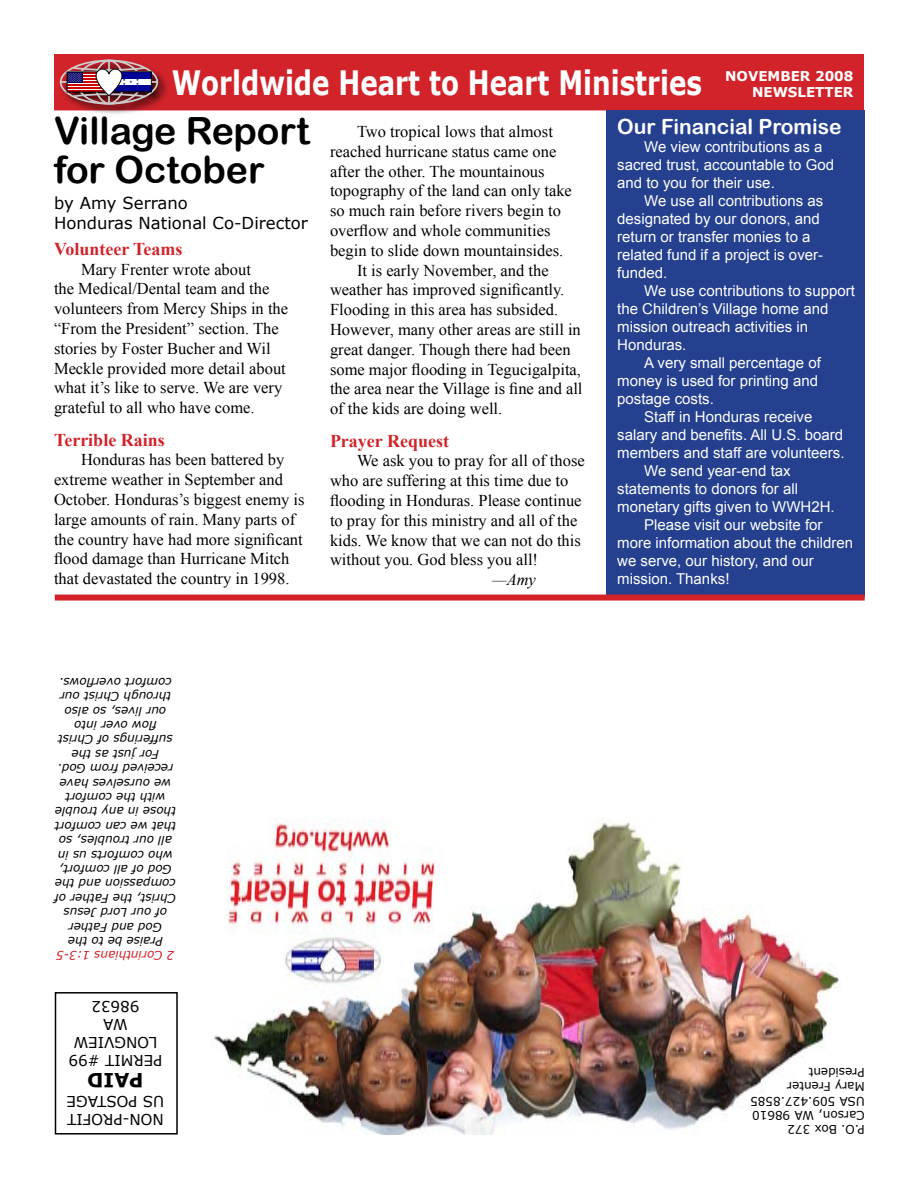
<style>
.page{position:relative;width:918px;height:1188px;background:#fff}
.page>*{position:absolute;margin:0;border:0;box-sizing:border-box;transform-origin:0 0}
.t1{font:37.5px/39px "Arial Rounded MT Bold";color:#000}
.t2{font:700 33.6px "Verdana";color:#fff;scale:.78 1}
.t3{font:21px "Arial Rounded MT Bold";color:#fff}
.t4{font:700 19.5px "Verdana";color:#000}
.t5{font:700 18px "Times New Roman";color:#d2232a}
.t6{font:16.5px/19.8px "Times New Roman";color:#000}
.t7{font:16.5px/19.8px "Verdana";color:#000}
.t8{font:italic 16.5px "Times New Roman";color:#000}
.t9{font:15px/18px "Arial";color:#fff}
.t10{font:15px/18px "Verdana";color:#000}
.t11{font:700 13.5px/16.2px "Verdana";color:#fff;text-align:right}
.t12{font:italic 12px/14.4px "Verdana";color:#000;text-align:center}
.t13{font:12px/14.4px "Verdana";color:#000}
.t14{font:italic 12px "Verdana";color:#d2232a}
</style>
<div class="page">
<div style="left:55px;top:55px;width:808px;height:55px;background:#d2232a"></div>
<div style="left:54px;top:54px;width:810px;height:56px;border:2px solid #d2232a"></div>
<div style="left:58px;top:58px;width:113px;height:59px;background:#000;opacity:.75"></div>
<div style="left:60px;top:60px;width:98px;height:45px;border:2px solid #ccc;border-radius:50%"></div>
<hr style="left:108px;top:60px;width:2px;height:44px;background:#ccc">
<hr style="left:61px;top:81px;width:97px;height:2px;background:#ccc">
<div style="left:67px;top:72px;width:38px;height:20px;border:1px solid #000"></div>
<div style="left:111px;top:72px;width:40px;height:20px;background:#fff"></div>
<div style="left:111px;top:72px;width:40px;height:6px;background:#009"></div>
<div style="left:111px;top:85px;width:40px;height:7px;background:#009"></div>
<div style="left:55px;top:992px;width:123px;height:143px;border:2px solid #000"></div>
<div style="left:607px;top:110px;width:258px;height:487px;background:#24408f"></div>
<div style="left:55px;top:595px;width:810px;height:6px;background:#d2232a"></div>
<img style="left:214px;top:818px;width:625px;height:317px">
<svg style="left:68px;top:65px;width:79px;height:34px"></svg>
<h2 class="t2" style="left:172px;top:61px;width:681px">Worldwide Heart to Heart Ministries</h2>
<p class="t11" style="left:725px;top:67px;width:130px">NOVEMBER 2008<br>NEWSLETTER</p>
<h1 class="t1" style="left:54px;top:111px;width:257px">Village Report for October</h1>
<p class="t7" style="left:54px;top:192px;width:255px">by Amy Serrano<br>Honduras National Co-Director</p>
<p class="t5" style="left:54px;top:236px;width:130px">Volunteer Teams</p>
<p class="t6" style="left:54px;top:259px;width:236px;text-indent:27px">Mary Frenter wrote about<br>the Medical/Dental team and the volunteers from Mercy Ships in the “From the President” section. The stories by Foster Bucher and Wil<br>Meckle provided more detail about what it’s like to serve. We are very grateful to all who have come.</p>
<p class="t5" style="left:54px;top:427px;width:112px">Terrible Rains</p>
<p class="t6" style="left:54px;top:450px;width:252px;text-indent:27px">Honduras has been battered by extreme weather in September and October. Honduras’s biggest enemy is large amounts of rain. Many parts of the country have had more significant flood damage than Hurricane Mitch that devastated the country in 1998.</p>
<p class="t6" style="left:357px;top:121px;width:197px">Two tropical lows that almost</p>
<p class="t6" style="left:330px;top:141px;width:228px">reached hurricane status came one</p>
<p class="t6" style="left:330px;top:161px;width:216px">after the other. The mountainous</p>
<p class="t6" style="left:330px;top:181px;width:243px">topography of the land can only take</p>
<p class="t6" style="left:330px;top:201px;width:232px">so much rain before rivers begin to</p>
<p class="t6" style="left:330px;top:220px;width:222px">overflow and whole communities</p>
<p class="t6" style="left:330px;top:240px;width:235px">begin to slide down mountainsides.</p>
<p class="t6" style="left:357px;top:260px;width:193px">It is early November, and the</p>
<p class="t6" style="left:330px;top:280px;width:236px">weather has improved significantly.</p>
<p class="t6" style="left:330px;top:300px;width:230px">Flooding in this area has subsided.</p>
<p class="t6" style="left:330px;top:319px;width:252px">However, many other areas are still in</p>
<p class="t6" style="left:330px;top:339px;width:242px">great danger. Though there had been</p>
<p class="t6" style="left:330px;top:359px;width:253px">some major flooding in Tegucigalpita,</p>
<p class="t6" style="left:330px;top:379px;width:254px">the area near the Village is fine and all</p>
<p class="t6" style="left:330px;top:399px;width:174px">of the kids are doing well.</p>
<p class="t5" style="left:330px;top:428px;width:121px">Prayer Request</p>
<p class="t6" style="left:330px;top:451px;width:256px;text-indent:27px">We ask you to pray for all of those who are suffering at this time due to flooding in Honduras. Please continue to pray for this ministry and all of the kids. We know that we can not do this without you. God bless you all!</p>
<p class="t8" style="left:492px;top:568px;width:45px">—Amy</p>
<p class="t3" style="left:617px;top:114px;width:226px">Our Financial Promise</p>
<p class="t9" style="left:617px;top:138px;width:218px;text-indent:27px">We view contributions as a sacred trust, accountable to God and to you for their use.</p>
<p class="t9" style="left:617px;top:192px;width:207px;text-indent:27px">We use all contributions as designated by our donors, and return or transfer monies to a related fund if a project is over&shy;funded.</p>
<p class="t9" style="left:644px;top:282px;width:212px">We use contributions to support</p>
<p class="t9" style="left:617px;top:300px;width:213px">the Children’s Village home and</p>
<p class="t9" style="left:617px;top:318px;width:192px">mission outreach activities in</p>
<p class="t9" style="left:617px;top:336px;width:71px">Honduras.</p>
<p class="t9" style="left:644px;top:354px;width:178px">A very small percentage of</p>
<p class="t9" style="left:617px;top:372px;width:202px">money is used for printing and</p>
<p class="t9" style="left:617px;top:390px;width:98px">postage costs.</p>
<p class="t9" style="left:644px;top:408px;width:170px">Staff in Honduras receive</p>
<p class="t9" style="left:617px;top:426px;width:227px">salary and benefits. All U.S. board</p>
<p class="t9" style="left:617px;top:444px;width:229px">members and staff are volunteers.</p>
<p class="t9" style="left:644px;top:462px;width:148px">We send year-end tax</p>
<p class="t9" style="left:617px;top:480px;width:182px">statements to donors for all</p>
<p class="t9" style="left:617px;top:498px;width:219px">monetary gifts given to WWH2H.</p>
<p class="t9" style="left:644px;top:516px;width:180px">Please visit our website for</p>
<p class="t9" style="left:617px;top:534px;width:237px">more information about the children</p>
<p class="t9" style="left:617px;top:552px;width:198px">we serve, our history, and our</p>
<p class="t9" style="left:617px;top:570px;width:114px">mission. Thanks!</p>
<p class="t12" style="left:176px;top:949px;width:123px;rotate:-180deg">Praise be to the<br>God and Father<br>of our Lord Jesus<br>Christ, the Father of compassion and the<br>God of all comfort, who comforts us in all our troubles, so that we can comfort those in any trouble with the comfort<br>we ourselves have received from God.<br>For just as the sufferings of Christ flow over into<br>our lives, so also through Christ our comfort overflows.</p>
<p class="t14" style="left:175px;top:963px;width:120px;rotate:-180deg">2 Corinthians 1:3-5</p>
<p class="t10" style="left:162px;top:1070px;width:95px;text-align:center;rotate:-180deg">PERMIT #99<br>LONGVIEW<br>WA<br>98632</p>
<p class="t4" style="left:144px;top:1092px;width:58px;rotate:-180deg">PAID</p>
<p class="t10" style="left:164px;top:1129px;width:99px;rotate:-180deg">NON-PROFIT<br>US POSTAGE</p>
<p class="t13" style="left:865px;top:1137px;width:116px;rotate:-180deg">P.O. Box 372<br>Carson, WA 98610<br>USA 509.427.8585<br>Mary Frenter<br>President</p>
</div>
